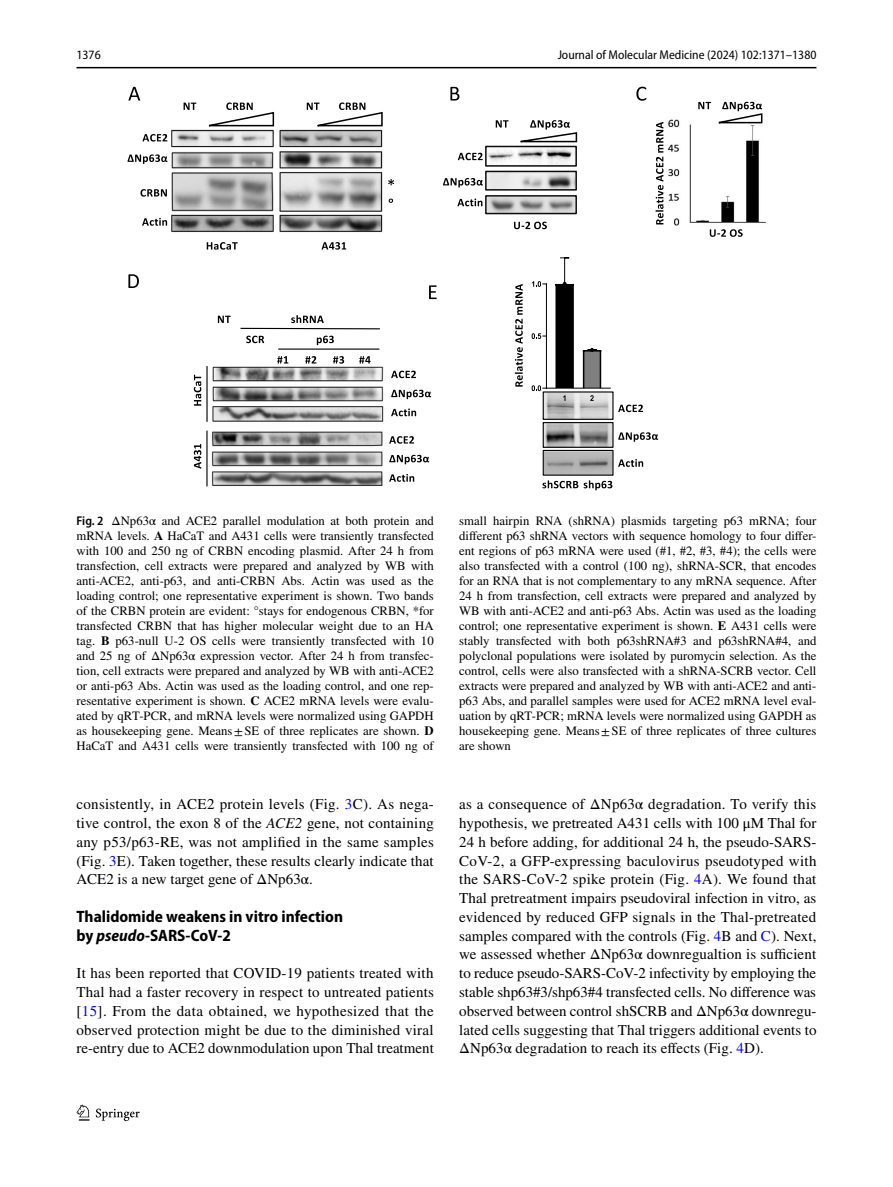
<style>
.page{position:relative;width:893px;height:1187px;background:#fff}
.page>*{position:absolute;margin:0;border:0;box-sizing:border-box;transform-origin:0 0}
.t1{font:700 semi-condensed 16.5px/18.8px "Myriad Pro";color:#000}
.t2{font:15px/18.8px "STIX";letter-spacing:.005em;color:#000;text-align:justify}
.t3{font:12.75px/15px "STIX";color:#000;text-align:justify}
.t4{font:semi-condensed 12.75px "Myriad Pro";color:#000}
.s1{font-family:"Myriad Pro";font-weight:600;font-stretch:semi-condensed}
.s2{font-weight:700}
.s3{color:#00f}
.s4{font-style:italic}
</style>
<div class="page">
<hr style="left:77px;top:67px;width:739px;height:1px;background:#000">
<svg style="left:77px;top:1104px;width:12px;height:16px"></svg>
<svg style="left:96px;top:1108px;width:44px;height:12px"></svg>
<img style="left:171px;top:119px;width:594px;height:367px">
<svg style="left:128px;top:87px;width:12px;height:14px"></svg>
<svg style="left:450px;top:87px;width:9px;height:13px"></svg>
<svg style="left:636px;top:87px;width:10px;height:14px"></svg>
<svg style="left:710px;top:229px;width:33px;height:8px"></svg>
<svg style="left:655px;top:122px;width:8px;height:102px"></svg>
<svg style="left:698px;top:102px;width:65px;height:22px"></svg>
<svg style="left:443px;top:120px;width:135px;height:95px"></svg>
<svg style="left:514px;top:222px;width:33px;height:7px"></svg>
<svg style="left:322px;top:242px;width:24px;height:8px"></svg>
<svg style="left:388px;top:179px;width:6px;height:6px"></svg>
<svg style="left:389px;top:198px;width:4px;height:5px"></svg>
<svg style="left:207px;top:242px;width:31px;height:8px"></svg>
<svg style="left:142px;top:134px;width:25px;height:7px"></svg>
<svg style="left:128px;top:154px;width:39px;height:10px"></svg>
<svg style="left:142px;top:218px;width:25px;height:8px"></svg>
<svg style="left:140px;top:189px;width:27px;height:8px"></svg>
<svg style="left:184px;top:102px;width:91px;height:25px"></svg>
<svg style="left:302px;top:102px;width:82px;height:25px"></svg>
<svg style="left:128px;top:274px;width:11px;height:14px"></svg>
<svg style="left:429px;top:285px;width:8px;height:14px"></svg>
<svg style="left:194px;top:444px;width:7px;height:24px"></svg>
<svg style="left:194px;top:374px;width:7px;height:31px"></svg>
<svg style="left:391px;top:370px;width:25px;height:8px"></svg>
<svg style="left:391px;top:408px;width:25px;height:8px"></svg>
<svg style="left:391px;top:389px;width:40px;height:10px"></svg>
<svg style="left:277px;top:356px;width:11px;height:7px"></svg>
<svg style="left:305px;top:356px;width:11px;height:7px"></svg>
<svg style="left:333px;top:356px;width:11px;height:7px"></svg>
<svg style="left:359px;top:356px;width:12px;height:7px"></svg>
<hr style="left:278px;top:348px;width:101px;height:1px;background:#000">
<svg style="left:218px;top:315px;width:13px;height:8px"></svg>
<svg style="left:239px;top:315px;width:142px;height:30px"></svg>
<svg style="left:389px;top:436px;width:25px;height:7px"></svg>
<svg style="left:389px;top:474px;width:25px;height:8px"></svg>
<svg style="left:389px;top:455px;width:40px;height:9px"></svg>
<hr style="left:206px;top:366px;width:2px;height:56px;background:#000">
<hr style="left:206px;top:430px;width:2px;height:56px;background:#000">
<svg style="left:532px;top:257px;width:126px;height:233px"></svg>
<svg style="left:515px;top:284px;width:8px;height:102px"></svg>
<p class="t4" style="left:77px;top:48px;width:26px">1376</p>
<p class="t4" style="left:558px;top:48px;width:260px">Journal of Molecular Medicine (2024) 102:1371–1380</p>
<p class="t3" style="left:77px;top:514px;width:359px"><span class="s1">Fig. 2</span> ΔNp63α and ACE2 parallel modulation at both protein and mRNA levels. <span class="s2">A</span> HaCaT and A431 cells were transiently transfected with 100 and 250 ng of CRBN encoding plasmid. After 24 h from transfection, cell extracts were prepared and analyzed by WB with anti-ACE2, anti-p63, and anti-CRBN Abs. Actin was used as the loading control; one representative experiment is shown. Two bands of the CRBN protein are evident: °stays for endogenous CRBN, *for transfected CRBN that has higher molecular weight due to an HA tag. <span class="s2">B</span> p63-null U-2 OS cells were transiently transfected with 10 and 25 ng of ΔNp63α expression vector. After 24 h from transfec&shy;tion, cell extracts were prepared and analyzed by WB with anti-ACE2 or anti-p63 Abs. Actin was used as the loading control, and one rep&shy;resentative experiment is shown. <span class="s2">C</span> ACE2 mRNA levels were evalu&shy;ated by qRT-PCR, and mRNA levels were normalized using GAPDH as housekeeping gene. Means±SE of three replicates are shown. <span class="s2">D </span>HaCaT and A431 cells were transiently transfected with 100 ng of</p>
<p class="t3" style="left:459px;top:514px;width:359px">small hairpin RNA (shRNA) plasmids targeting p63 mRNA; four different p63 shRNA vectors with sequence homology to four differ&shy;ent regions of p63 mRNA were used (#1, #2, #3, #4); the cells were also transfected with a control (100 ng), shRNA-SCR, that encodes for an RNA that is not complementary to any mRNA sequence. After 24 h from transfection, cell extracts were prepared and analyzed by WB with anti-ACE2 and anti-p63 Abs. Actin was used as the loading control; one representative experiment is shown. <span class="s2">E</span> A431 cells were stably transfected with both p63shRNA#3 and p63shRNA#4, and polyclonal populations were isolated by puromycin selection. As the control, cells were also transfected with a shRNA-SCRB vector. Cell extracts were prepared and analyzed by WB with anti-ACE2 and anti&shy;p63 Abs, and parallel samples were used for ACE2 mRNA level eval&shy;uation by qRT-PCR; mRNA levels were normalized using GAPDH as housekeeping gene. Means±SE of three replicates of three cultures are shown</p>
<p class="t2" style="left:77px;top:796px;width:359px">consistently, in ACE2 protein levels (Fig. <span class="s3">3</span>C). As nega&shy;tive control, the exon 8 of the <span class="s4">ACE2</span> gene, not containing any p53/p63-RE, was not amplified in the same samples (Fig. <span class="s3">3</span>E). Taken together, these results clearly indicate that ACE2 is a new target gene of ΔNp63α.</p>
<p class="t1" style="left:77px;top:907px;width:268px">Thalidomide weakens in vitro infection by <span class="s4">pseudo</span>‑SARS‑CoV‑2</p>
<p class="t2" style="left:77px;top:964px;width:359px">It has been reported that COVID-19 patients treated with Thal had a faster recovery in respect to untreated patients [<span class="s3">15</span>]. From the data obtained, we hypothesized that the observed protection might be due to the diminished viral re-entry due to ACE2 downmodulation upon Thal treatment</p>
<p class="t2" style="left:459px;top:796px;width:359px">as a consequence of ΔNp63α degradation. To verify this hypothesis, we pretreated A431 cells with 100 μM Thal for 24 h before adding, for additional 24 h, the pseudo-SARS-CoV-2, a GFP-expressing baculovirus pseudotyped with the SARS-CoV-2 spike protein (Fig. <span class="s3">4</span>A). We found that Thal pretreatment impairs pseudoviral infection in vitro, as evidenced by reduced GFP signals in the Thal-pretreated samples compared with the controls (Fig. <span class="s3">4</span>B and <span class="s3">C</span>). Next, we assessed whether ΔNp63α downregualtion is sufficient to reduce pseudo-SARS-CoV-2 infectivity by employing the stable shp63#3/shp63#4 transfected cells. No difference was observed between control shSCRB and ΔNp63α downregu&shy;lated cells suggesting that Thal triggers additional events to ΔNp63α degradation to reach its effects (Fig. <span class="s3">4</span>D).</p>
</div>
